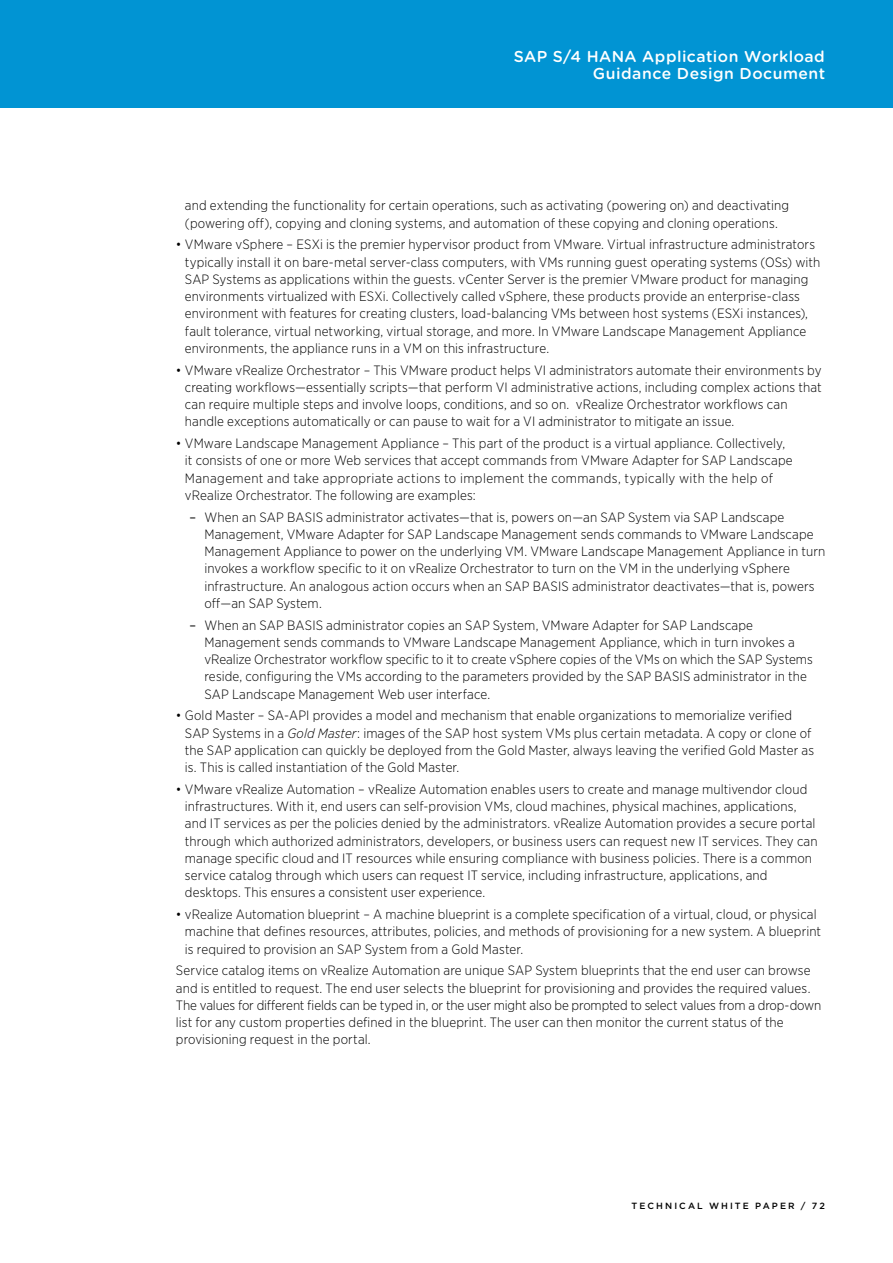
<style>
.page{position:relative;width:893px;height:1263px;background:#fff}
.page>*{position:absolute;margin:0;border:0;box-sizing:border-box;transform-origin:0 0}
.t1{font:500 15.75px/17.2px "Gotham Rounded";letter-spacing:.03em;color:#fff;text-align:right}
.t2{font:300 13.5px/17.2px "Gotham Narrow";letter-spacing:.01em;color:#000}
.t3{font:500 9px "Gotham";letter-spacing:.23em;color:#000}
.s1{font-weight:400}
.s2{font-style:italic}
</style>
<div class="page">
<div style="left:0;top:0;width:893px;height:108px;background:#0194d3"></div>
<p class="t1" style="left:514px;top:47px;width:313px">SAP S/4 HANA Application Workload<br>Guidance Design Document</p>
<p class="t2" style="left:185px;top:197px;width:606px">and extending the functionality for certain operations, such as activating (powering on) and deactivating (powering off), copying and cloning systems, and automation of these copying and cloning operations.</p>
<p class="t2" style="left:185px;top:236px;width:637px;text-indent:-9px">• VMware vSphere – ESXi is the premier hypervisor product from VMware. Virtual infrastructure administrators typically install it on bare-metal server-class computers, with VMs running guest operating systems (OSs) with SAP Systems as applications within the guests. vCenter Server is the premier VMware product for managing environments virtualized with ESXi. Collectively called vSphere, these products provide an enterprise-class environment with features for creating clusters, load-balancing VMs between host systems (ESXi instances), fault tolerance, virtual networking, virtual storage, and more. In VMware Landscape Management Appliance environments, the appliance runs in a VM on this infrastructure.</p>
<p class="t2" style="left:185px;top:361px;width:638px;text-indent:-9px">• VMware vRealize Orchestrator – This VMware product helps VI administrators automate their environments by creating workflows—essentially scripts—that perform VI administrative actions, including complex actions that can require multiple steps and involve loops, conditions, and so on. vRealize Orchestrator workflows can handle exceptions automatically or can pause to wait for a VI administrator to mitigate an issue.</p>
<p class="t2" style="left:185px;top:434px;width:609px;text-indent:-9px">• VMware Landscape Management Appliance – This part of the product is a virtual appliance. Collectively, it consists of one or more Web services that accept commands from VMware Adapter for SAP Landscape Management and take appropriate actions to implement the commands, typically with the help of vRealize Orchestrator. The following are examples:</p>
<p class="t2" style="left:204px;top:508px;width:622px;text-indent:-15px"><span class="s1">–</span> When an SAP BASIS administrator activates—that is, powers on—an SAP System via SAP Landscape Management, VMware Adapter for SAP Landscape Management sends commands to VMware Landscape Management Appliance to power on the underlying VM. VMware Landscape Management Appliance in turn invokes a workflow specific to it on vRealize Orchestrator to turn on the VM in the underlying vSphere infrastructure. An analogous action occurs when an SAP BASIS administrator deactivates—that is, powers off—an SAP System.</p>
<p class="t2" style="left:204px;top:616px;width:610px;text-indent:-15px"><span class="s1">–</span> When an SAP BASIS administrator copies an SAP System, VMware Adapter for SAP Landscape Management sends commands to VMware Landscape Management Appliance, which in turn invokes a vRealize Orchestrator workflow specific to it to create vSphere copies of the VMs on which the SAP Systems reside, configuring the VMs according to the parameters provided by the SAP BASIS administrator in the SAP Landscape Management Web user interface.</p>
<p class="t2" style="left:185px;top:707px;width:631px;text-indent:-9px">• Gold Master – SA-API provides a model and mechanism that enable organizations to memorialize verified SAP Systems in a <span class="s2">Gold Master</span>: images of the SAP host system VMs plus certain metadata. A copy or clone of the SAP application can quickly be deployed from the Gold Master, always leaving the verified Gold Master as is. This is called instantiation of the Gold Master.</p>
<p class="t2" style="left:185px;top:780px;width:634px;text-indent:-9px">• VMware vRealize Automation – vRealize Automation enables users to create and manage multivendor cloud infrastructures. With it, end users can self-provision VMs, cloud machines, physical machines, applications, and IT services as per the policies denied by the administrators. vRealize Automation provides a secure portal through which authorized administrators, developers, or business users can request new IT services. They can manage specific cloud and IT resources while ensuring compliance with business policies. There is a common service catalog through which users can request IT service, including infrastructure, applications, and desktops. This ensures a consistent user experience.</p>
<p class="t2" style="left:185px;top:905px;width:638px;text-indent:-9px">• vRealize Automation blueprint – A machine blueprint is a complete specification of a virtual, cloud, or physical machine that defines resources, attributes, policies, and methods of provisioning for a new system. A blueprint is required to provision an SAP System from a Gold Master.</p>
<p class="t2" style="left:176px;top:962px;width:647px">Service catalog items on vRealize Automation are unique SAP System blueprints that the end user can browse and is entitled to request. The end user selects the blueprint for provisioning and provides the required values.<br>The values for different fields can be typed in, or the user might also be prompted to select values from a drop-down list for any custom properties defined in the blueprint. The user can then monitor the current status of the provisioning request in the portal.</p>
<p class="t3" style="left:632px;top:1200px;width:9px">TECHNIC</p>
<p class="t3" style="left:688px;top:1200px;width:41px">AL WHITE</p>
<p class="t3" style="left:755px;top:1200px;width:71px">PAPE R / 72</p>
</div>
